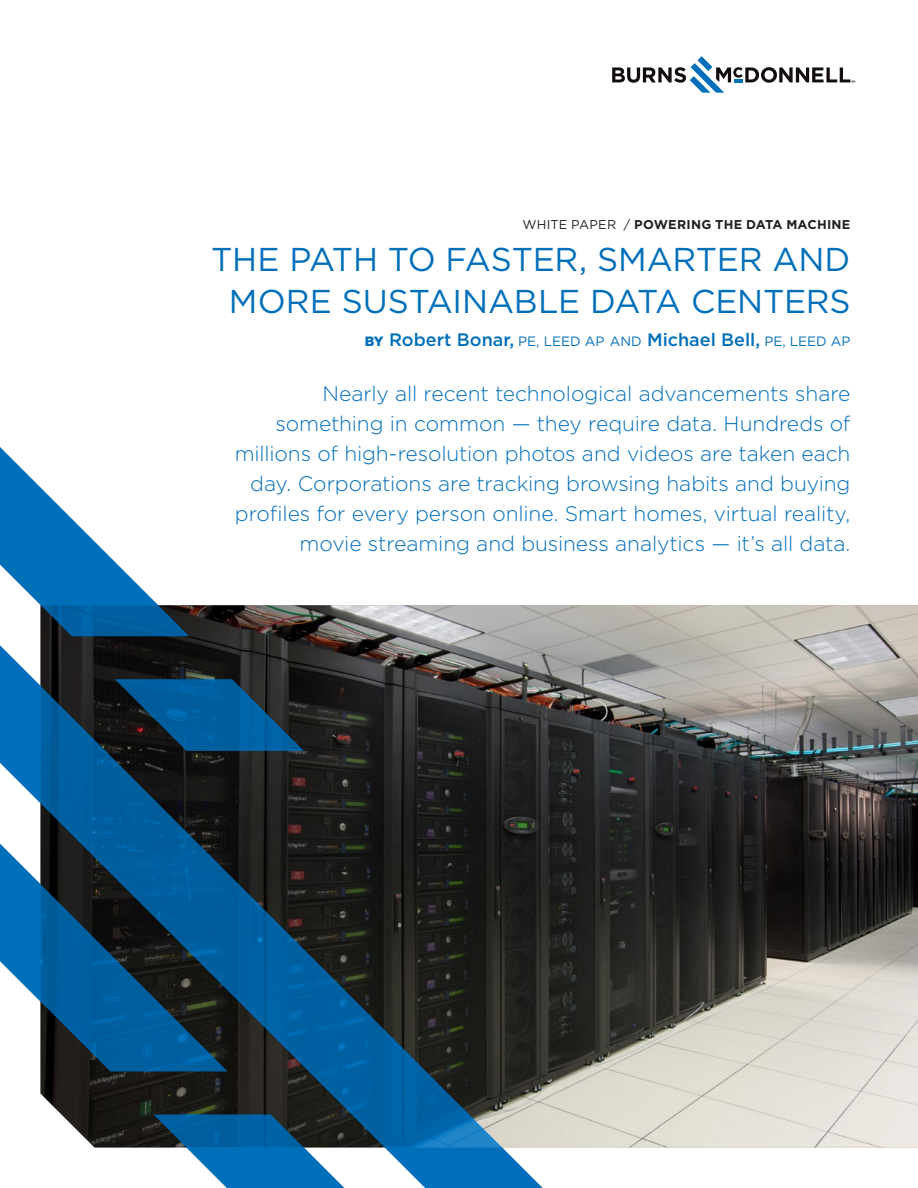
<style>
.page{position:relative;width:918px;height:1188px;background:#fff}
.page>*{position:absolute;margin:0;border:0;box-sizing:border-box;transform-origin:0 0}
.t1{font:33px/42px "Gotham";letter-spacing:-.01em;color:#006fba;text-align:center}
.t2{font:300 21px/30px "Gotham";letter-spacing:-.005em;color:#006fba;text-align:right}
.t3{font:500 18px "Gotham";color:#006fba}
.t4{font:700 12.75px "Gotham";letter-spacing:.02em;color:#231f20}
.s1{font-weight:400}
.s2{font-weight:900;font-size:13.5px}
.s3{font-weight:400;font-size:13.5px}
</style>
<div class="page">
<img style="left:189px;top:605px;width:729px;height:543px">
<svg style="left:0;top:447px;width:189px;height:185px"></svg>
<svg style="left:0;top:632px;width:556px;height:556px;background:#2f4552"></svg>
<svg style="left:0;top:830px;width:228px;height:241px;background:#1f567b"></svg>
<svg style="left:153px;top:1114px;width:205px;height:74px"></svg>
<svg style="left:612px;top:56px;width:243px;height:37px"></svg>
<p class="t4" style="left:522px;top:216px;width:330px"><span class="s1">WHITE PAPER /</span> POWERING THE DATA MACHINE</p>
<h1 class="t1" style="left:211px;top:238px;width:641px">THE PATH TO FASTER, SMARTER AND<br>MORE SUSTAINABLE DATA CENTERS</h1>
<p class="t3" style="left:365px;top:328px;width:487px"><span class="s2">BY</span> Robert Bonar, <span class="s3">PE, LEED AP AND</span> Michael Bell, <span class="s3">PE, LEED AP</span></p>
<p class="t2" style="left:235px;top:378px;width:617px">Nearly all recent technological advancements share something in common — they require data. Hundreds of millions of high-resolution photos and videos are taken each day. Corporations are tracking browsing habits and buying profiles for every person online. Smart homes, virtual reality, movie streaming and business analytics — it’s all data.</p>
</div>
